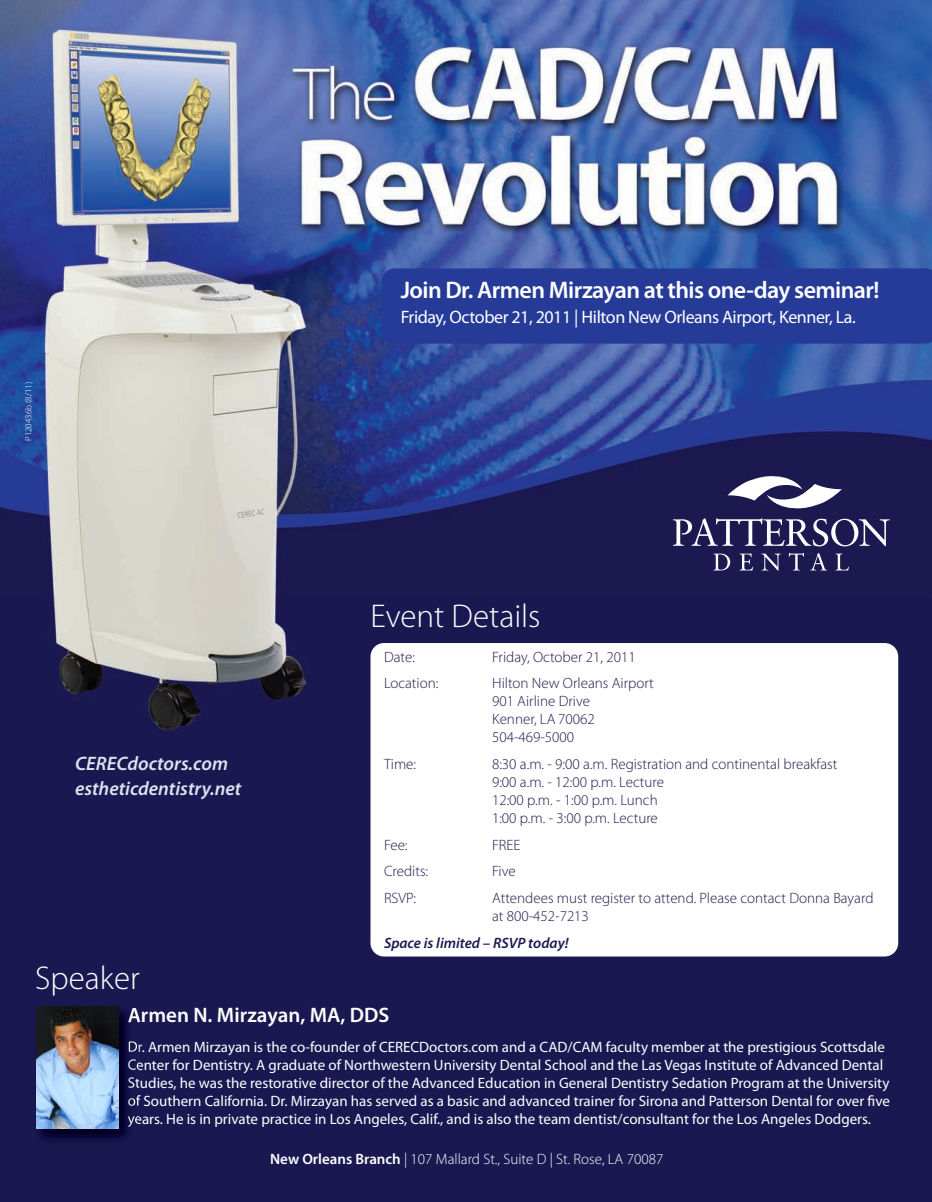
<style>
.page{position:relative;width:932px;height:1202px;background:#fff}
.page>*{position:absolute;margin:0;border:0;box-sizing:border-box;transform-origin:0 0}
.t1{font:300 33px "Myriad Pro";color:#fff}
.t2{font:600 24px "Myriad Pro";letter-spacing:-.025em;color:#fff}
.t3{font:600 21px "Myriad Pro";color:#fff}
.t4{font:italic 600 19.5px/25.2px "Myriad Pro";color:#dbe5f0}
.t5{font:18px "Myriad Pro";letter-spacing:-.025em;color:#fff}
.t6{font:15px/18px "Myriad Pro";color:#fff}
.t7{font:300 15px/18px "Myriad Pro";color:#1c1950}
.t8{font:300 15px "Myriad Pro";color:#fff}
.t9{font:italic 600 15px "Myriad Pro";color:#1c1950}
.t10{font:300 9px "Myriad Pro";color:#fff}
.s1{font-weight:600}
</style>
<div class="page">
<img style="left:0;top:0;width:932px;height:1202px">
<div style="left:381px;top:268px;width:551px;height:76px;background:#253b97"></div>
<svg style="left:673px;top:518px;width:216px;height:28px"></svg>
<svg style="left:727px;top:476px;width:114px;height:34px"></svg>
<svg style="left:713px;top:553px;width:17px;height:17px"></svg>
<svg style="left:739px;top:553px;width:14px;height:17px"></svg>
<svg style="left:761px;top:553px;width:19px;height:17px"></svg>
<svg style="left:788px;top:553px;width:16px;height:17px"></svg>
<svg style="left:810px;top:553px;width:17px;height:17px"></svg>
<svg style="left:835px;top:553px;width:14px;height:17px"></svg>
<img style="left:370px;top:643px;width:528px;height:313px">
<img style="left:30px;top:999px;width:108px;height:149px">
<img style="left:128px;top:1007px;width:10px;height:16px">
<svg style="left:128px;top:1041px;width:10px;height:28px"></svg>
<svg style="left:128px;top:1077px;width:10px;height:28px"></svg>
<svg style="left:128px;top:1115px;width:10px;height:12px"></svg>
<img style="left:37px;top:1006px;width:82px;height:122px">
<p class="t10" style="left:25px;top:441px;width:60px;rotate:-90deg">P120436b (8/11)</p>
<h3 class="t4" style="left:75px;top:752px;width:168px">CERECdoctors.com estheticdentistry.net</h3>
<h1 class="t1" style="left:35px;top:965px;width:106px">Speaker</h1>
<h2 class="t2" style="left:401px;top:281px;width:480px">Join Dr. Armen Mirzayan at this one-day seminar!</h2>
<p class="t5" style="left:401px;top:310px;width:456px">Friday, October 21, 2011 | Hilton New Orleans Airport, Kenner, La.</p>
<h1 class="t1" style="left:370px;top:603px;width:171px">Event Details</h1>
<p class="t7" style="left:384px;top:649px;width:32px">Date:</p>
<p class="t7" style="left:492px;top:649px;width:145px">Friday, October 21, 2011</p>
<p class="t7" style="left:384px;top:675px;width:56px">Location:</p>
<p class="t7" style="left:492px;top:675px;width:163px">Hilton New Orleans Airport<br>901 Airline Drive<br>Kenner, LA 70062<br>504-469-5000</p>
<p class="t7" style="left:384px;top:756px;width:34px">Time:</p>
<p class="t7" style="left:492px;top:756px;width:347px">8:30 a.m. - 9:00 a.m. Registration and continental breakfast 9:00 a.m. - 12:00 p.m. Lecture<br>12:00 p.m. - 1:00 p.m. Lunch<br>1:00 p.m. - 3:00 p.m. Lecture</p>
<p class="t7" style="left:384px;top:837px;width:25px">Fee:</p>
<p class="t7" style="left:492px;top:837px;width:30px">FREE</p>
<p class="t7" style="left:384px;top:863px;width:46px">Credits:</p>
<p class="t7" style="left:492px;top:863px;width:25px">Five</p>
<p class="t7" style="left:384px;top:890px;width:34px">RSVP:</p>
<p class="t7" style="left:492px;top:890px;width:383px">Attendees must register to attend. Please contact Donna Bayard at 800-452-7213</p>
<p class="t9" style="left:384px;top:937px;width:186px">Space is limited – RSVP today!</p>
<h3 class="t3" style="left:128px;top:1007px;width:263px">Armen N. Mirzayan, MA, DDS</h3>
<p class="t6" style="left:128px;top:1038px;width:763px">Dr. Armen Mirzayan is the co-founder of CERECDoctors.com and a CAD/CAM faculty member at the prestigious Scottsdale Center for Dentistry. A graduate of Northwestern University Dental School and the Las Vegas Institute of Advanced Dental Studies, he was the restorative director of the Advanced Education in General Dentistry Sedation Program at the University of Southern California. Dr. Mirzayan has served as a basic and advanced trainer for Sirona and Patterson Dental for over five years. He is in private practice in Los Angeles, Calif., and is also the team dentist/consultant for the Los Angeles Dodgers.</p>
<p class="t8" style="left:270px;top:1153px;width:394px"><span class="s1">New Orleans Branch</span> | 107 Mallard St., Suite D | St. Rose, LA 70087</p>
</div>
